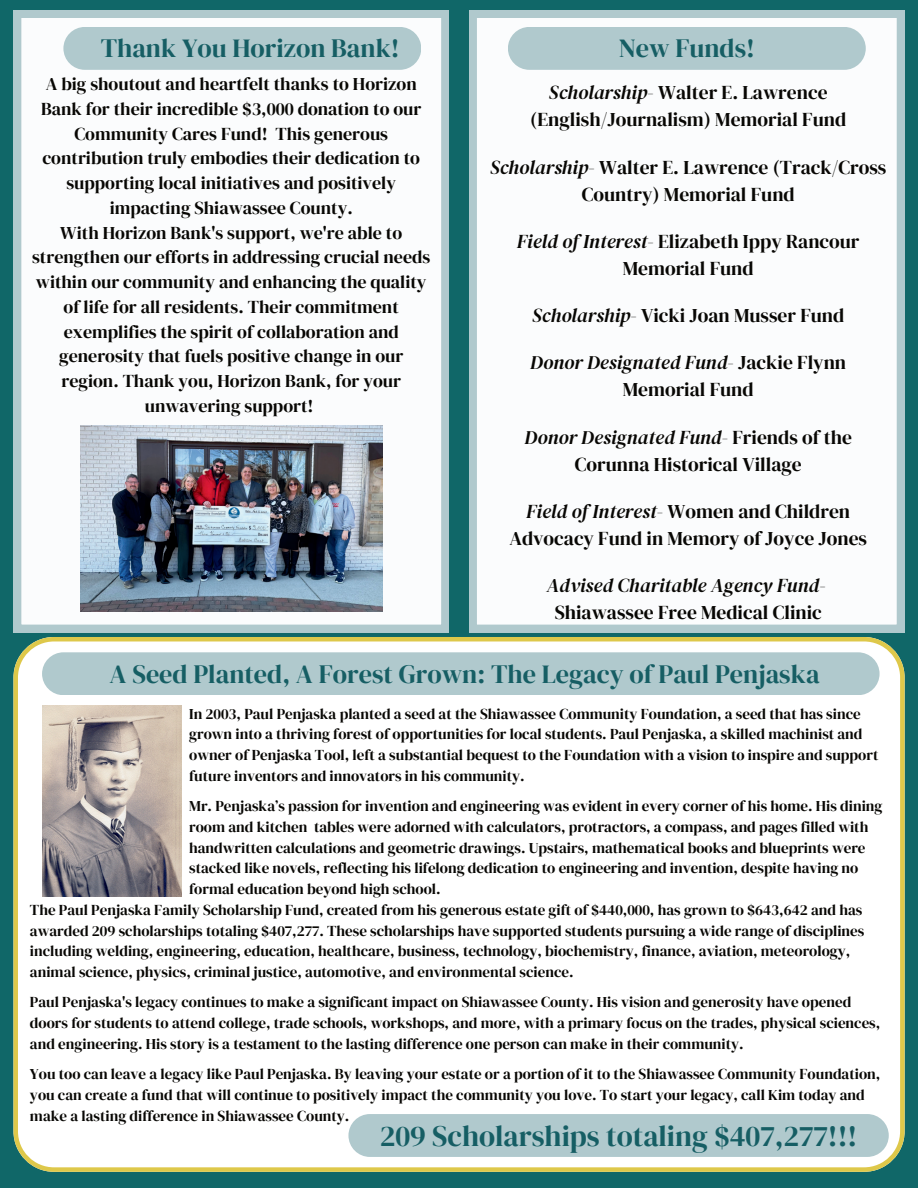
<style>
.page{position:relative;width:918px;height:1188px;background:#106768}
.page>*{position:absolute;margin:0;border:0;box-sizing:border-box;transform-origin:0 0}
.t1{font:29.4px "DM Serif Display";color:#165e64}
.t2{font:26.25px "DM Serif Display";color:#165e64}
.t3{font:19.5px/27px "DM Serif Display";color:#080704;text-align:center}
.t4{font:18px/24.8px "DM Serif Display";color:#080704;text-align:center}
.t5{font:15px/20.7px "DM Serif Display";color:#080704}
.s1{font-style:italic}
</style>
<div class="page">
<svg style="left:13px;top:10px;width:436px;height:622px;background:#f4f7f9"></svg>
<div style="left:63px;top:27px;width:358px;height:43px;background:#b0c9cd;border-radius:21px"></div>
<div style="left:469px;top:10px;width:435px;height:622px;background:#fbfcfd"></div>
<div style="left:508px;top:27px;width:358px;height:43px;background:#b0c9cd;border-radius:21px"></div>
<img style="left:80px;top:425px;width:303px;height:187px">
<div style="left:13px;top:637px;width:891px;height:535px;background:#fff"></div>
<div style="left:42px;top:652px;width:838px;height:43px;background:#b0c9cd;border-radius:21px"></div>
<img style="left:42px;top:705px;width:140px;height:192px">
<div style="left:348px;top:1114px;width:541px;height:43px;background:#b0c9cd;border-radius:21px"></div>
<h2 class="t2" style="left:101px;top:33px;width:301px">Thank You Horizon Bank!</h2>
<h2 class="t2" style="left:619px;top:33px;width:138px">New Funds!</h2>
<p class="t4" style="left:32px;top:72px;width:400px">A big shoutout and heartfelt thanks to Horizon Bank for their incredible $3,000 donation to our Community Cares Fund! This generous contribution truly embodies their dedication to supporting local initiatives and positively impacting Shiawassee County.<br>With Horizon Bank's support, we're able to strengthen our efforts in addressing crucial needs within our community and enhancing the quality of life for all residents. Their commitment exemplifies the spirit of collaboration and generosity that fuels positive change in our region. Thank you, Horizon Bank, for your unwavering support!</p>
<h3 class="t3" style="left:530px;top:79px;width:317px"><span class="s1">Scholarship-</span> Walter E. Lawrence (English/Journalism) Memorial Fund</h3>
<h3 class="t3" style="left:490px;top:154px;width:398px"><span class="s1">Scholarship</span>- Walter E. Lawrence (Track/Cross<br>Country) Memorial Fund</h3>
<h3 class="t3" style="left:517px;top:228px;width:344px"><span class="s1">Field of Interest</span>- Elizabeth Ippy Rancour<br>Memorial Fund</h3>
<h3 class="t3" style="left:532px;top:302px;width:314px"><span class="s1">Scholarship</span>- Vicki Joan Musser Fund</h3>
<h3 class="t3" style="left:530px;top:349px;width:317px"><span class="s1">Donor Designated Fund</span>- Jackie Flynn<br>Memorial Fund</h3>
<h3 class="t3" style="left:525px;top:424px;width:329px"><span class="s1">Donor Designated Fund</span>- Friends of the<br>Corunna Historical Village</h3>
<h3 class="t3" style="left:509px;top:498px;width:359px"><span class="s1">Field of Interest</span>- Women and Children<br>Advocacy Fund in Memory of Joyce Jones</h3>
<h3 class="t3" style="left:546px;top:572px;width:281px"><span class="s1">Advised Charitable Agency Fund</span>-<br>Shiawassee Free Medical Clinic</h3>
<h2 class="t2" style="left:110px;top:659px;width:712px">A Seed Planted, A Forest Grown: The Legacy of Paul Penjaska</h2>
<p class="t5" style="left:189px;top:704px;width:691px">In 2003, Paul Penjaska planted a seed at the Shiawassee Community Foundation, a seed that has since grown into a thriving forest of opportunities for local students. Paul Penjaska, a skilled machinist and owner of Penjaska Tool, left a substantial bequest to the Foundation with a vision to inspire and support future inventors and innovators in his community.</p>
<p class="t5" style="left:189px;top:796px;width:695px">Mr. Penjaska’s passion for invention and engineering was evident in every corner of his home. His dining room and kitchen tables were adorned with calculators, protractors, a compass, and pages filled with handwritten calculations and geometric drawings. Upstairs, mathematical books and blueprints were stacked like novels, reflecting his lifelong dedication to engineering and invention, despite having no formal education beyond high school.</p>
<p class="t5" style="left:30px;top:900px;width:836px">The Paul Penjaska Family Scholarship Fund, created from his generous estate gift of $440,000, has grown to $643,642 and has awarded 209 scholarships totaling $407,277. These scholarships have supported students pursuing a wide range of disciplines including welding, engineering, education, healthcare, business, technology, biochemistry, finance, aviation, meteorology, animal science, physics, criminal justice, automotive, and environmental science.</p>
<p class="t5" style="left:30px;top:992px;width:852px">Paul Penjaska's legacy continues to make a significant impact on Shiawassee County. His vision and generosity have opened doors for students to attend college, trade schools, workshops, and more, with a primary focus on the trades, physical sciences, and engineering. His story is a testament to the lasting difference one person can make in their community.</p>
<p class="t5" style="left:30px;top:1064px;width:852px">You too can leave a legacy like Paul Penjaska. By leaving your estate or a portion of it to the Shiawassee Community Foundation, you can create a fund that will continue to positively impact the community you love. To start your legacy, call Kim today and make a lasting difference in Shiawassee County.</p>
<h1 class="t1" style="left:380px;top:1119px;width:479px">209 Scholarships totaling $407,277!!!</h1>
</div>
